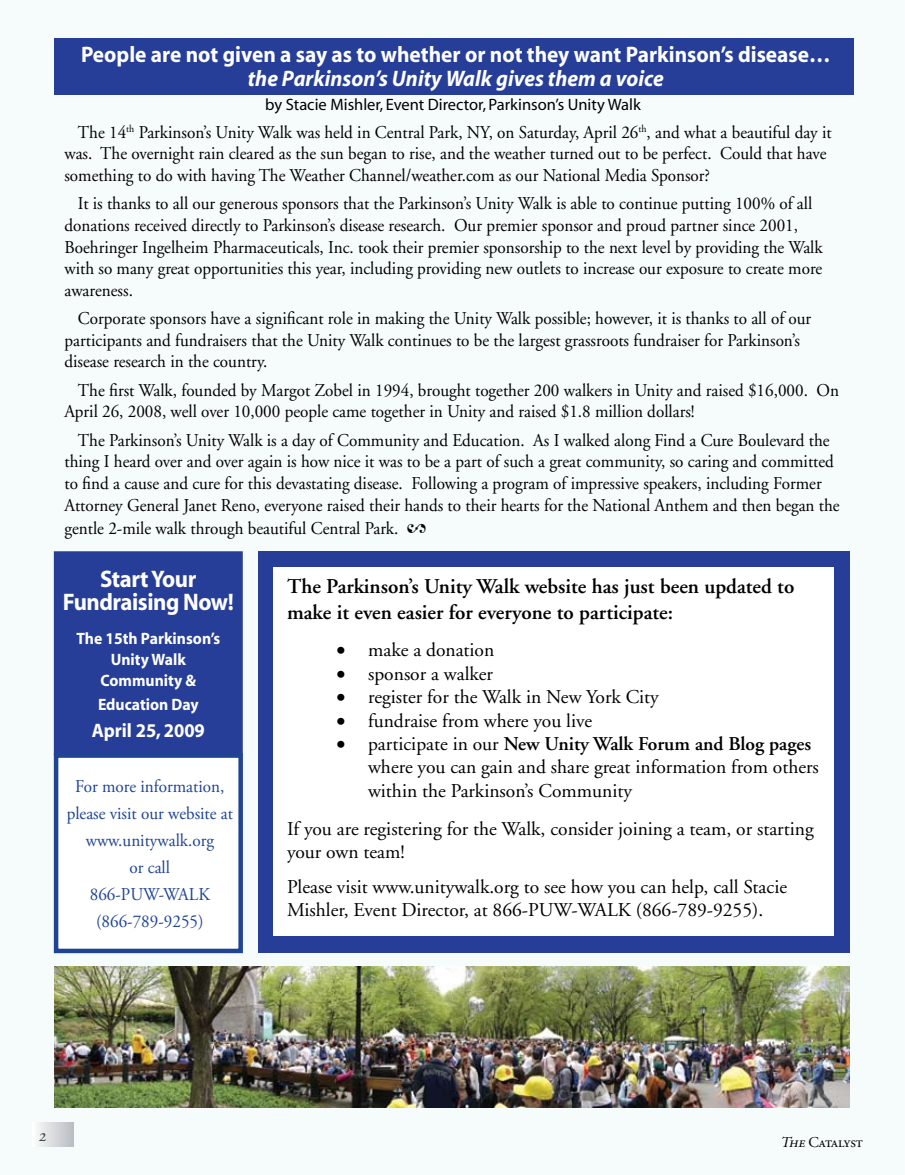
<style>
.page{position:relative;width:905px;height:1175px;background:#fff}
.page>*{position:absolute;margin:0;border:0;box-sizing:border-box;transform-origin:0 0}
.t1{font:700 24px/22.2px "Myriad";letter-spacing:-.02em;color:#fff;text-align:center;scale:.95 1}
.t2{font:700 22.5px "Myriad";color:#fff;scale:.95 1}
.t3{font:italic 700 22.5px "Myriad";color:#fff;scale:.95 1}
.t4{font:600 21px/25.2px "Adobe Garamond";color:#000}
.t5{font:19.5px/23.4px "Adobe Garamond";color:#000}
.t6{font:700 19.5px "Myriad";color:#fff;scale:.95 1}
.t7{font:18px/21.6px "Adobe Garamond";color:#000;scale:.95 1}
.t8{font:18px/27px "Adobe Garamond Pro";color:#1f4494;text-align:center;scale:.95 1}
.t9{font:italic 18px "Adobe Garamond Regular SC";color:#3e484f}
.t10{font:16.5px "Myriad";color:#000}
.t11{font:700 16.5px/21px "Myriad";color:#fff;text-align:center;scale:.95 1}
.t12{font:15px "Adobe Garamond Regular SC";color:#000}
.s1{font-family:"Adobe Garamond Pro"}
.s2{font-weight:600}
.s3{font-style:italic}
</style>
<div class="page">
<div style="left:54px;top:38px;width:800px;height:56px;background:#263e97"></div>
<div style="left:33px;top:1123px;width:40px;height:23px;background:linear-gradient(to right,#fbfbfb,#bbc0c5)"></div>
<img style="left:54px;top:966px;width:795px;height:141px">
<div style="left:55px;top:553px;width:186px;height:200px;background:#263e97"></div>
<div style="left:54px;top:551px;width:189px;height:204px;border:3px solid #263e97"></div>
<div style="left:54px;top:753px;width:189px;height:200px;border:4px solid #1f4494"></div>
<div style="left:257px;top:551px;width:592px;height:401px;background:#263e97"></div>
<div style="left:273px;top:567px;width:560px;height:368px;background:#fff"></div>
<p class="t2" style="left:81px;top:43px;width:790px">People are not given a say as to whether or not they want Parkinson’s disease…</p>
<p class="t3" style="left:248px;top:66px;width:439px">the Parkinson’s Unity Walk gives them a voice</p>
<p class="t7" style="left:64px;top:122px;width:809px;text-indent:14px">The 14<sup>th</sup> Parkinson’s Unity Walk was held in Central Park, NY, on Saturday, April 26<sup>th</sup>, and what a beautiful day it was. The overnight rain cleared as the sun began to rise, and the weather turned out to be perfect. Could that have something to do with having The Weather Channel/weather.com as our National Media Sponsor?</p>
<p class="t7" style="left:64px;top:193px;width:799px;text-indent:13px">It is thanks to all our generous sponsors that the Parkinson’s Unity Walk is able to continue putting 100% of all donations received directly to Parkinson’s disease research. Our premier sponsor and proud partner since 2001, Boehringer Ingelheim Pharmaceuticals, Inc. took their premier sponsorship to the next level by providing the Walk with so many great opportunities this year, including providing new outlets to increase our exposure to create more awareness.</p>
<p class="t7" style="left:64px;top:308px;width:787px;text-indent:13px">Corporate sponsors have a significant role in making the Unity Walk possible; however, it is thanks to all of our participants and fundraisers that the Unity Walk continues to be the largest grassroots fundraiser for Parkinson’s disease research in the country.</p>
<p class="t7" style="left:64px;top:380px;width:816px;text-indent:13px">The first Walk, founded by Margot Zobel in 1994, brought together 200 walkers in Unity and raised $16,000. On<br>April 26, 2008, well over 10,000 people came together in Unity and raised $1.8 million dollars!</p>
<p class="t7" style="left:64px;top:429px;width:817px;text-indent:13px">The Parkinson’s Unity Walk is a day of Community and Education. As I walked along Find a Cure Boulevard the thing I heard over and over again is how nice it was to be a part of such a great community, so caring and committed to find a cause and cure for this devastating disease. Following a program of impressive speakers, including Former Attorney General Janet Reno, everyone raised their hands to their hearts for the National Anthem and then began the</p>
<p class="t7" style="left:64px;top:518px;width:382px">gentle 2-mile walk through beautiful Central Park. <span class="s1">2</span></p>
<p class="t10" style="left:265px;top:96px;width:377px">by Stacie Mishler, Event Director, Parkinson’s Unity Walk</p>
<h1 class="t1" style="left:63px;top:569px;width:181px">Start Your<br>Fundraising Now!</h1>
<p class="t11" style="left:76px;top:628px;width:153px">The 15th Parkinson’s<br>Unity Walk<br>Community &amp;</p>
<p class="t11" style="left:98px;top:694px;width:107px">Education Day</p>
<p class="t6" style="left:92px;top:720px;width:121px">April 25, 2009</p>
<p class="t8" style="left:67px;top:773px;width:177px">For more information, please visit our website at www.unitywalk.org<br>or call<br>866-PUW-WALK (866-789-9255)</p>
<p class="t4" style="left:287px;top:574px;width:509px">The Parkinson’s Unity Walk website has just been updated to make it even easier for everyone to participate:</p>
<p class="t5" style="left:336px;top:639px;width:159px">• make a donation</p>
<p class="t5" style="left:336px;top:662px;width:158px">• sponsor a walker</p>
<p class="t5" style="left:336px;top:686px;width:324px">• register for the Walk in New York City</p>
<p class="t5" style="left:336px;top:709px;width:257px">• fundraise from where you live</p>
<p class="t5" style="left:368px;top:732px;width:452px;text-indent:-31px">• participate in our <span class="s2">New Unity Walk Forum and Blog pages </span>where you can gain and share great information from others within the Parkinson’s Community</p>
<p class="t5" style="left:287px;top:817px;width:528px">If you are registering for the Walk, consider joining a team, or starting your own team!</p>
<p class="t5" style="left:287px;top:875px;width:501px">Please visit www.unitywalk.org to see how you can help, call Stacie<br>Mishler, Event Director, at 866-PUW-WALK (866-789-9255).</p>
<p class="t9" style="left:38px;top:1126px;width:14px">2</p>
<p class="t12" style="left:780px;top:1134px;width:84px"><span class="s3">The</span> Catalyst</p>
</div>
